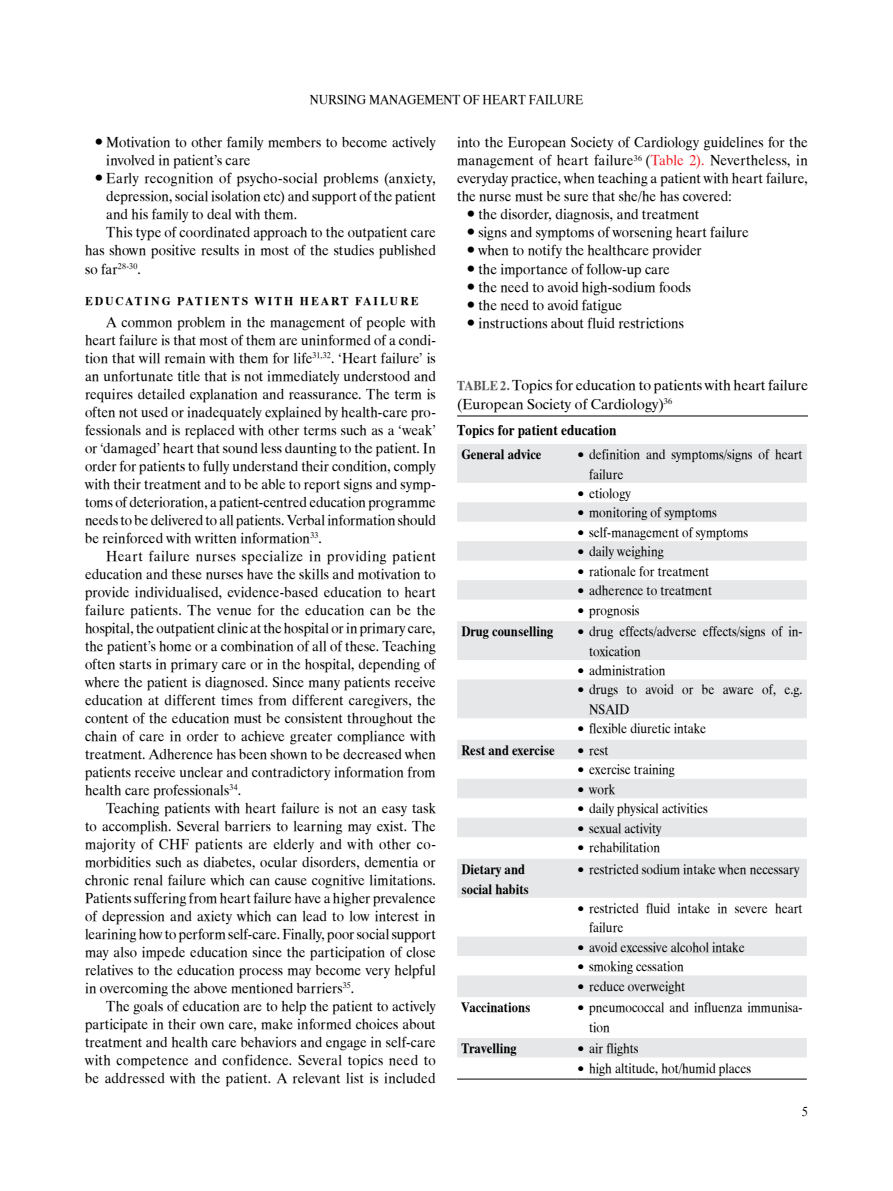
<style>
.page{position:relative;width:893px;height:1191px;background:#fff}
.page>*{position:absolute;margin:0;border:0;box-sizing:border-box;transform-origin:0 0}
.t1{font:15px/18px "UB Times";color:#000;text-align:justify;scale:.95 1}
.t2{font:15px/18px "UB Times";color:#000}
.t3{font:15px "UB Times";letter-spacing:.02em;color:#000}
.t4{font:15px "UB Times Bold";color:#000;scale:.9 1}
.t5{font:14.25px/19.5px "UB Times";color:#000;scale:.9 1}
.t6{font:14.25px/19.5px "UB Times Bold";color:#000;scale:.9 1}
.t7{font:13.5px "UB Times";color:#000;scale:.9 1}
.t8{font:13.5px "UB Times Bold";color:#58595b;scale:.95 1}
.t9{font:12px "UB Times Bold";letter-spacing:.15em;color:#000}
.t10{font:12px "UB Times";color:#000}
.s1{color:#ed1c24}
.s2{font-family:"UB Times Bold";font-size:13.5px;color:#58595b}
.s3{font-size:12px}
</style>
<div class="page">
<hr style="left:457px;top:416px;width:351px;height:1px;background:#000">
<svg style="left:457px;top:444px;width:350px;height:613px;fill:#e6e7e8"></svg>
<hr style="left:457px;top:1078px;width:119px;height:1px;background:#000">
<hr style="left:576px;top:1078px;width:231px;height:1px;background:#000">
<p class="t7" style="left:310px;top:92px;width:20px">Nursing</p>
<p class="t7" style="left:369px;top:92px;width:24px">Management</p>
<p class="t7" style="left:463px;top:92px;width:43px">of Heart</p>
<p class="t7" style="left:529px;top:92px;width:18px">Failure</p>
<p class="t2" style="left:106px;top:134px;width:331px;text-indent:-13px">•Motivation to other family members to become actively involved in patient’s care</p>
<p class="t3" style="left:94px;top:171px;width:344px">•Early recognition of psycho-social problems (anxiety,</p>
<p class="t1" style="left:106px;top:188px;width:348px">depression, social isolation etc) and support of the patient</p>
<p class="t1" style="left:106px;top:206px;width:202px">and his family to deal with them.</p>
<p class="t1" style="left:106px;top:224px;width:348px">This type of coordinated approach to the outpatient care</p>
<p class="t1" style="left:85px;top:242px;width:371px">has shown positive results in most of the studies published</p>
<p class="t1" style="left:85px;top:260px;width:60px">so far<sup>28-30</sup>.</p>
<p class="t9" style="left:85px;top:294px;width:40px">Educati</p>
<p class="t9" style="left:151px;top:294px;width:36px">ng patie</p>
<p class="t9" style="left:221px;top:294px;width:45px">nts with</p>
<p class="t9" style="left:300px;top:294px;width:11px">heart</p>
<p class="t9" style="left:355px;top:294px;width:18px">fail</p>
<p class="t9" style="left:390px;top:294px;width:21px">ure</p>
<p class="t1" style="left:85px;top:314px;width:371px;text-indent:21px">A common problem in the management of people with heart failure is that most of them are uninformed of a condi&shy;tion that will remain with them for life<sup>31,32</sup>. ‘Heart failure’ is an unfortunate title that is not immediately understood and requires detailed explanation and reassurance. The term is often not used or inadequately explained by health-care pro&shy;fessionals and is replaced with other terms such as a ‘weak’ or ‘damaged’ heart that sound less daunting to the patient. In order for patients to fully understand their condition, comply with their treatment and to be able to report signs and symp&shy;toms of deterioration, a patient-centred education programme needs to be delivered to all patients. Verbal information should be reinforced with written information<sup>33</sup>.</p>
<p class="t1" style="left:85px;top:548px;width:371px;text-indent:21px">Heart failure nurses specialize in providing patient education and these nurses have the skills and motivation to provide individualised, evidence-based education to heart failure patients. The venue for the education can be the hospital, the outpatient clinic at the hospital or in primary care, the patient’s home or a combination of all of these. Teaching often starts in primary care or in the hospital, depending of where the patient is diagnosed. Since many patients receive education at different times from different caregivers, the content of the education must be consistent throughout the chain of care in order to achieve greater compliance with treatment. Adherence has been shown to be decreased when patients receive unclear and contradictory information from health care professionals<sup>34</sup>.</p>
<p class="t1" style="left:85px;top:800px;width:371px;text-indent:21px">Teaching patients with heart failure is not an easy task to accomplish. Several barriers to learning may exist. The majority of CHF patients are elderly and with other co&shy;morbidities such as diabetes, ocular disorders, dementia or chronic renal failure which can cause cognitive limitations.<br>Patients suffering from heart failure have a higher prevalence of depression and axiety which can lead to low interest in learining how to perform self-care. Finally, poor social support may also impede education since the participation of close relatives to the education process may become very helpful in overcoming the above mentioned barriers<sup>35</sup>.</p>
<p class="t1" style="left:85px;top:998px;width:371px;text-indent:21px">The goals of education are to help the patient to actively participate in their own care, make informed choices about treatment and health care behaviors and engage in self-care with competence and confidence. Several topics need to be addressed with the patient. A relevant list is included</p>
<p class="t1" style="left:457px;top:134px;width:371px">into the European Society of Cardiology guidelines for the management of heart failure<sup>36</sup> (<span class="s1">Table 2).</span> Nevertheless, in everyday practice, when teaching a patient with heart failure, the nurse must be sure that she/he has covered:</p>
<p class="t2" style="left:466px;top:206px;width:235px">•the disorder, diagnosis, and treatment</p>
<p class="t2" style="left:466px;top:224px;width:285px">•signs and symptoms of worsening heart failure</p>
<p class="t2" style="left:466px;top:242px;width:238px">•when to notify the healthcare provider</p>
<p class="t2" style="left:466px;top:260px;width:206px">•the importance of follow-up care</p>
<p class="t2" style="left:466px;top:278px;width:227px">•the need to avoid high-sodium foods</p>
<p class="t2" style="left:466px;top:296px;width:158px">•the need to avoid fatigue</p>
<p class="t2" style="left:466px;top:314px;width:220px">•instructions about fluid restrictions</p>
<p class="t2" style="left:457px;top:376px;width:353px;line-height:19.5px;text-indent:43px"><span class="s2">2.</span> Topics for education to patients with heart failure (European Society of Cardiology)<sup>36</sup></p>
<p class="t4" style="left:457px;top:422px;width:179px">Topics for patient education</p>
<p class="t6" style="left:461px;top:445px;width:91px">General advice</p>
<p class="t5" style="left:589px;top:445px;width:239px">definition and symptoms/signs of heart failure</p>
<p class="t8" style="left:457px;top:378px;width:18px">Table</p>
<p class="t10" style="left:576px;top:449px;width:10px">•</p>
<p class="t5" style="left:576px;top:484px;width:62px"><span class="s3">•</span> etiology</p>
<p class="t5" style="left:576px;top:503px;width:157px"><span class="s3">•</span> monitoring of symptoms</p>
<p class="t5" style="left:576px;top:523px;width:192px"><span class="s3">•</span> self-management of symptoms</p>
<p class="t5" style="left:576px;top:542px;width:98px"><span class="s3">•</span> daily weighing</p>
<p class="t5" style="left:576px;top:561px;width:149px"><span class="s3">•</span> rationale for treatment</p>
<p class="t5" style="left:576px;top:581px;width:152px"><span class="s3">•</span> adherence to treatment</p>
<p class="t5" style="left:576px;top:600px;width:71px"><span class="s3">•</span> prognosis</p>
<p class="t6" style="left:461px;top:622px;width:104px">Drug counselling</p>
<p class="t5" style="left:589px;top:622px;width:239px">drug effects/adverse effects/signs of in&shy;toxication</p>
<p class="t10" style="left:576px;top:626px;width:10px">•</p>
<p class="t5" style="left:589px;top:661px;width:239px;text-indent:-13px"><span class="s3">•</span> administration<br>drugs to avoid or be aware of, e.g.<br>NSAID</p>
<p class="t10" style="left:576px;top:684px;width:10px">•</p>
<p class="t5" style="left:576px;top:719px;width:146px"><span class="s3">•</span> flexible diuretic intake</p>
<p class="t6" style="left:461px;top:741px;width:105px">Rest and exercise</p>
<p class="t5" style="left:576px;top:741px;width:37px"><span class="s3">•</span> rest</p>
<p class="t5" style="left:576px;top:760px;width:111px"><span class="s3">•</span> exercise training</p>
<p class="t5" style="left:576px;top:779px;width:45px"><span class="s3">•</span> work</p>
<p class="t5" style="left:576px;top:799px;width:147px"><span class="s3">•</span> daily physical activities</p>
<p class="t5" style="left:576px;top:818px;width:96px"><span class="s3">•</span> sexual activity</p>
<p class="t5" style="left:576px;top:838px;width:94px"><span class="s3">•</span> rehabilitation</p>
<p class="t6" style="left:461px;top:859px;width:77px">Dietary and social habits</p>
<p class="t5" style="left:576px;top:859px;width:249px"><span class="s3">•</span> restricted sodium intake when necessary</p>
<p class="t5" style="left:589px;top:898px;width:239px">restricted fluid intake in severe heart failure</p>
<p class="t10" style="left:576px;top:902px;width:10px">•</p>
<p class="t5" style="left:576px;top:937px;width:188px"><span class="s3">•</span> avoid excessive alcohol intake</p>
<p class="t5" style="left:576px;top:957px;width:121px"><span class="s3">•</span> smoking cessation</p>
<p class="t5" style="left:576px;top:976px;width:122px"><span class="s3">•</span> reduce overweight</p>
<p class="t6" style="left:461px;top:998px;width:78px">Vaccinations</p>
<p class="t5" style="left:589px;top:998px;width:239px">pneumococcal and influenza immunisa&shy;tion</p>
<p class="t10" style="left:576px;top:1002px;width:10px">•</p>
<p class="t6" style="left:461px;top:1039px;width:63px">Travelling</p>
<p class="t5" style="left:576px;top:1039px;width:70px"><span class="s3">•</span> air flights</p>
<p class="t5" style="left:576px;top:1058px;width:195px"><span class="s3">•</span> high altitude, hot/humid places</p>
</div>
